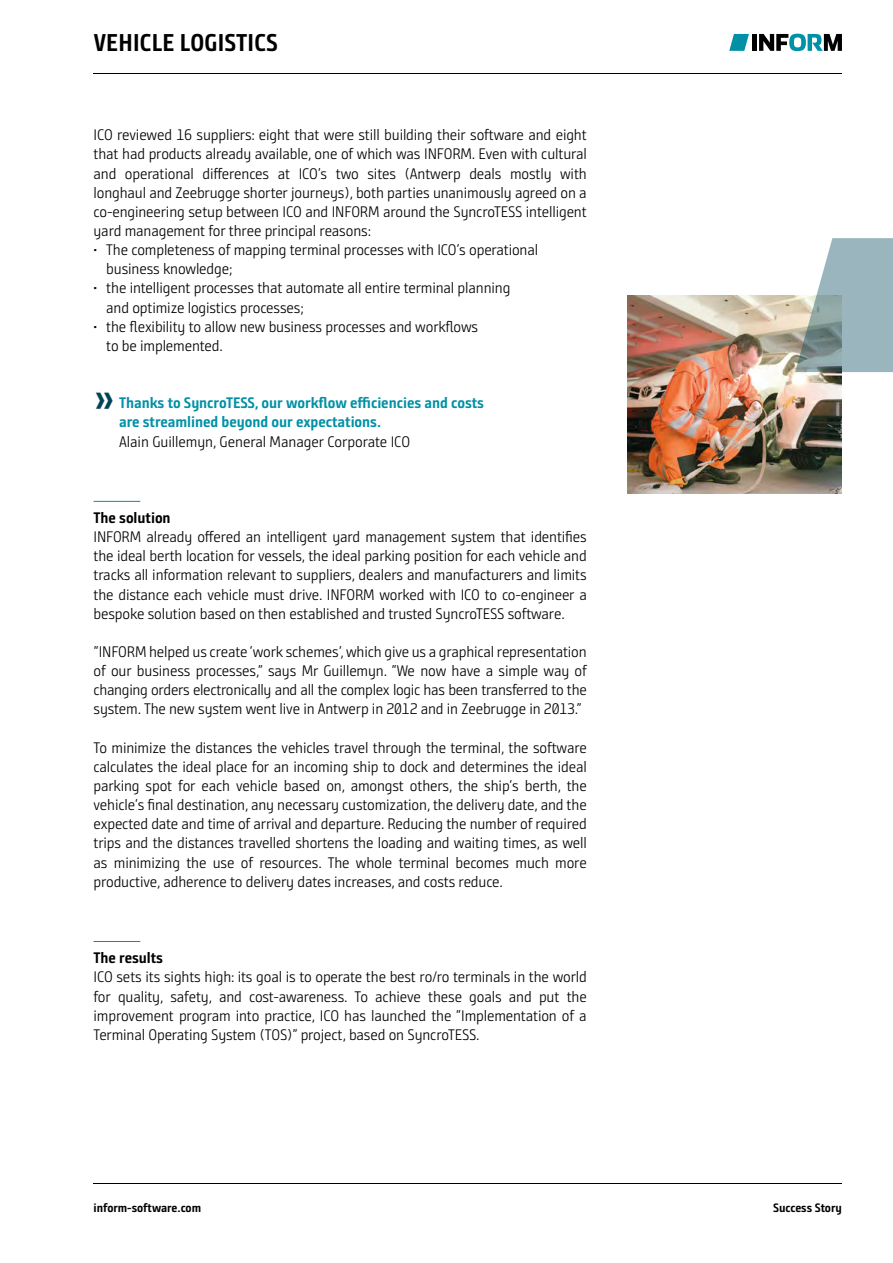
<style>
.page{position:relative;width:893px;height:1263px;background:#fff}
.page>*{position:absolute;margin:0;border:0;box-sizing:border-box;transform-origin:0 0}
.t1{font:700 40.5px "Bunday Sans Pro SG";color:#004559}
.Success_Story{font:700 24.3px "Bunday Sans Pro SG";letter-spacing:.01em;color:#000}
.Fließtext{font:15.3px/19.2px "Bunday Sans Pro SG Se Ligh";letter-spacing:-.01em;color:#000;text-align:justify}
.t2{font:700 15.3px/19.2px "Bunday Sans Pro SG";letter-spacing:-.005em;color:#0091a7}
.Fließtext___Subline{font:700 15.3px "Bunday Sans Pro SG";letter-spacing:-.005em;color:#000}
.t3{font:700 12.15px "Bunday Sans Pro SG";letter-spacing:-.005em;color:#000}
.s1{font-family:"Bunday Sans Pro SG";font-weight:700}
.s2{font-family:"Bunday Sans Pro SG Se Ligh";font-weight:400;color:#000}
</style>
<div class="page">
<hr style="left:94px;top:501px;width:46px;height:1px;background:#0091a7">
<hr style="left:94px;top:941px;width:46px;height:1px;background:#0091a7">
<img style="left:627px;top:296px;width:215px;height:197px">
<svg style="left:795px;top:238px;width:98px;height:134px;background:#a4b9bc"></svg>
<hr style="left:94px;top:74px;width:748px;height:1px;background:#000">
<hr style="left:94px;top:1183px;width:748px;height:1px;background:#000">
<svg style="left:729px;top:34px;width:20px;height:17px"></svg>
<svg style="left:759px;top:34px;width:83px;height:17px"></svg>
<div style="left:752px;top:34px;width:5px;height:17px;background:#000"></div>
<p class="Success_Story" style="left:94px;top:27px;width:186px">VEHICLE LOGISTICS</p>
<p class="Fließtext" style="left:94px;top:125px;width:495px">ICO reviewed 16 suppliers: eight that were still building their software and eight that had products already available, one of which was INFORM. Even with cultural and operational differences at ICO’s two sites (Antwerp deals mostly with longhaul and Zeebrugge shorter journeys), both parties unanimously agreed on a co-engineering setup between ICO and INFORM around the SyncroTESS intelligent yard management for three principal reasons:</p>
<p class="Fließtext" style="left:94px;top:240px;width:446px"><span class="s1">·</span> The completeness of mapping terminal processes with ICO’s operational</p>
<p class="Fließtext" style="left:106px;top:259px;width:128px">business knowledge;</p>
<p class="Fließtext" style="left:94px;top:278px;width:418px"><span class="s1">·</span> the intelligent processes that automate all entire terminal planning</p>
<p class="Fließtext" style="left:106px;top:297px;width:199px">and optimize logistics processes;</p>
<p class="Fließtext" style="left:94px;top:317px;width:386px"><span class="s1">·</span> the flexibility to allow new business processes and workflows</p>
<p class="Fließtext" style="left:106px;top:336px;width:118px">to be implemented.</p>
<p class="t1" style="left:94px;top:370px;width:23px">»</p>
<p class="t2" style="left:119px;top:393px;width:366px">Thanks to SyncroTESS, our workflow efficiencies and costs are streamlined beyond our expectations.<br><span class="s2">Alain Guillemyn, General Manager Corporate ICO</span></p>
<p class="Fließtext___Subline" style="left:94px;top:508px;width:79px">The solution</p>
<p class="Fließtext" style="left:94px;top:527px;width:495px">INFORM already offered an intelligent yard management system that identifies the ideal berth location for vessels, the ideal parking position for each vehicle and tracks all information relevant to suppliers, dealers and manufacturers and limits the distance each vehicle must drive. INFORM worked with ICO to co-engineer a bespoke solution based on then established and trusted SyncroTESS software.</p>
<p class="Fließtext" style="left:94px;top:642px;width:495px">“INFORM helped us create ‘work schemes’, which give us a graphical representation of our business processes,” says Mr Guillemyn. “We now have a simple way of changing orders electronically and all the complex logic has been transferred to the system. The new system went live in Antwerp in 2012 and in Zeebrugge in 2013.”</p>
<p class="Fließtext" style="left:94px;top:738px;width:495px">To minimize the distances the vehicles travel through the terminal, the software calculates the ideal place for an incoming ship to dock and determines the ideal parking spot for each vehicle based on, amongst others, the ship‘s berth, the vehicle‘s final destination, any necessary customization, the delivery date, and the expected date and time of arrival and departure. Reducing the number of required</p>
<p class="Fließtext" style="left:94px;top:833px;width:495px">trips and the distances travelled shortens the loading and waiting times, as well as minimizing the use of resources. The whole terminal becomes much more productive, adherence to delivery dates increases, and costs reduce.</p>
<p class="Fließtext___Subline" style="left:94px;top:948px;width:71px">The results</p>
<p class="Fließtext" style="left:94px;top:967px;width:495px">ICO sets its sights high: its goal is to operate the best ro/ro terminals in the world for quality, safety, and cost-awareness. To achieve these goals and put the improvement program into practice, ICO has launched the “Implementation of a Terminal Operating System (TOS)” project, based on SyncroTESS.</p>
<p class="t3" style="left:94px;top:1200px;width:109px">inform-software.com</p>
<p class="t3" style="left:773px;top:1200px;width:70px">Success Story</p>
</div>
